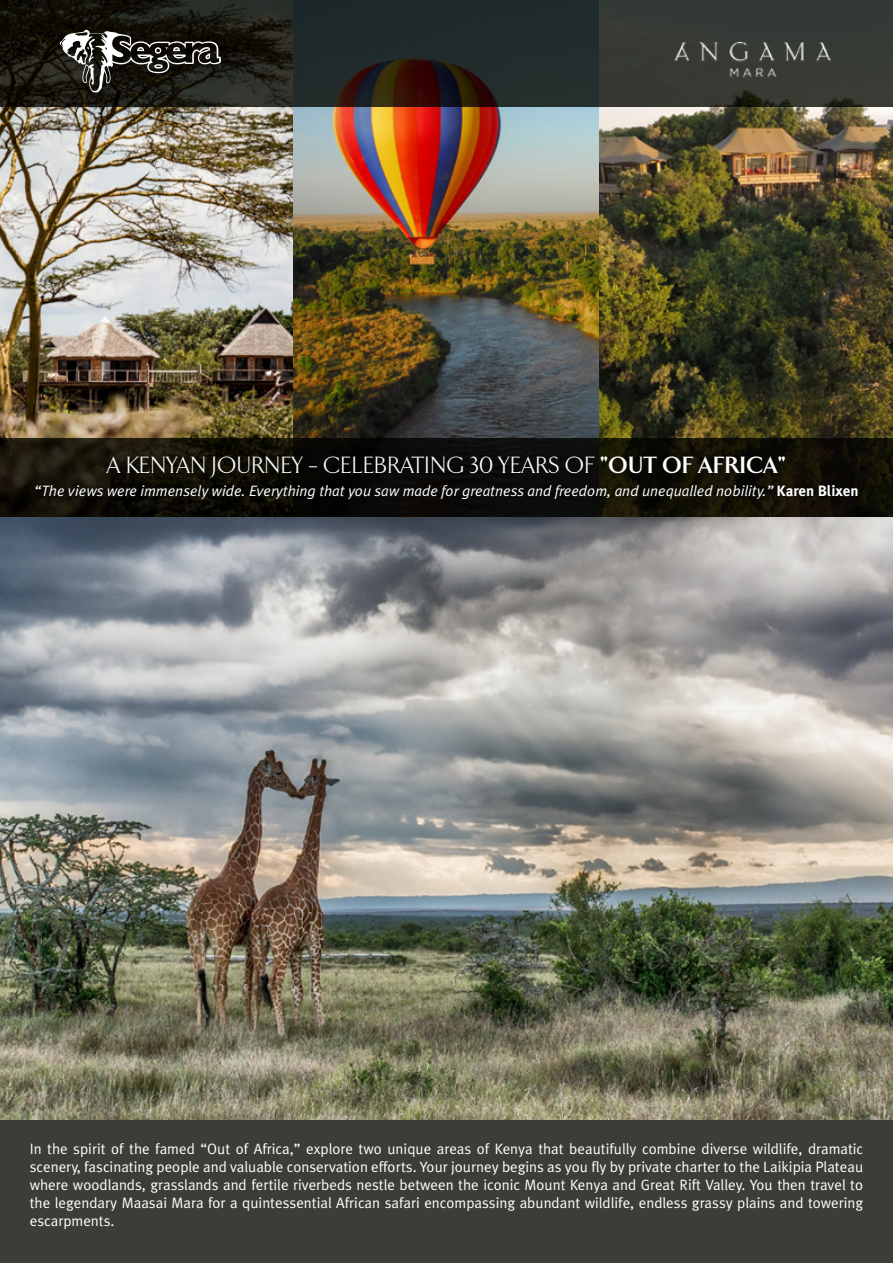
<style>
.page{position:relative;width:893px;height:1263px;background:#fff}
.page>*{position:absolute;margin:0;border:0;box-sizing:border-box;transform-origin:0 0}
.t1{font:300 24px "Arrow";letter-spacing:.03em;color:#fff}
.t2{font:15px/18px "Meta Plus Normal";color:#fff;text-align:justify}
.t3{font:italic 15px "Meta Plus Normal";color:#fff}
.s1{font-weight:700}
.s2{font-family:"Meta Plus";font-weight:700;font-style:normal}
</style>
<div class="page">
<img style="left:0;top:516px;width:893px;height:604px">
<img style="left:0;top:106px;width:293px;height:332px">
<div style="left:0;top:1120px;width:893px;height:143px;background:#3b3d36"></div>
<img style="left:293px;top:106px;width:307px;height:332px">
<img style="left:600px;top:106px;width:293px;height:332px">
<svg style="left:0;top:0;width:893px;height:106px;background:#272a26"></svg>
<svg style="left:0;top:438px;width:893px;height:78px;background:#110f07"></svg>
<div style="left:28px;top:476px;width:837px;height:30px;background:#000;opacity:.75"></div>
<div style="left:99px;top:449px;width:694px;height:37px;background:#000;opacity:.75"></div>
<img style="left:673px;top:42px;width:160px;height:38px">
<div style="left:55px;top:25px;width:178px;height:79px;background:#000;opacity:.75"></div>
<svg style="left:59px;top:30px;width:162px;height:63px;background:#3e3d37"></svg>
<h1 class="t1" style="left:107px;top:453px;width:680px">A KENYAN JOURNEY – CELEBRATING 30 YEARS OF <span class="s1">"OUT OF AFRICA"</span></h1>
<p class="t3" style="left:34px;top:482px;width:826px">“The views were immensely wide. Everything that you saw made for greatness and freedom, and unequalled nobility.” <span class="s2">Karen Blixen</span></p>
<p class="t2" style="left:30px;top:1140px;width:835px">In the spirit of the famed “Out of Africa,” explore two unique areas of Kenya that beautifully combine diverse wildlife, dramatic scenery, fascinating people and valuable conservation efforts. Your journey begins as you fly by private charter to the Laikipia Plateau where woodlands, grasslands and fertile riverbeds nestle between the iconic Mount Kenya and Great Rift Valley. You then travel to the legendary Maasai Mara for a quintessential African safari encompassing abundant wildlife, endless grassy plains and towering escarpments.</p>
</div>
